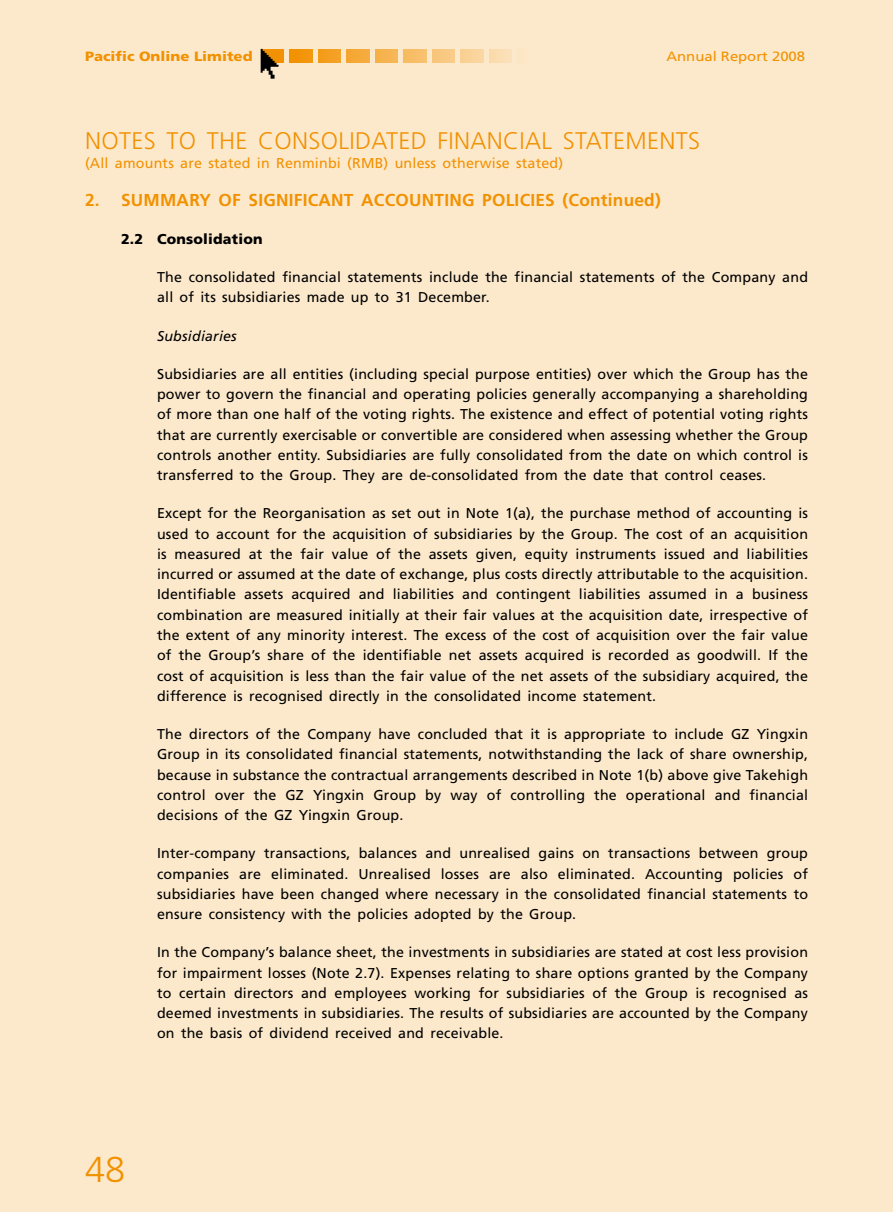
<style>
.page{position:relative;width:893px;height:1212px;background:#fce9cc}
.page>*{position:absolute;margin:0;border:0;box-sizing:border-box;transform-origin:0 0}
.t1{font:300 36px "Frutiger LT Std";color:#f29100}
.t2{font:300 24px "Frutiger LT Std";letter-spacing:.015em;color:#f29100}
.t3{font:700 17.25px "Frutiger LT Std";letter-spacing:.015em;color:#f29100}
.t4{font:14.25px/20.2px "Frutiger LT Std";letter-spacing:.015em;color:#000;text-align:justify}
.t5{font:14.25px "Frutiger LT Std";letter-spacing:.015em;color:#f29100}
.t6{font:900 14.25px "Frutiger LT Std";letter-spacing:.015em;color:#000}
.t7{font:italic 14.25px "Frutiger LT Std";letter-spacing:.015em;color:#000}
.t8{font:900 13.5px "Frutiger LT Std";color:#f29100;scale:1.1 1}
.t9{font:13.5px "Frutiger LT Std";color:#f29100;scale:1.1 1}
</style>
<div class="page">
<div style="left:261px;top:50px;width:23px;height:13px;background:#f29101"></div>
<div style="left:318px;top:50px;width:23px;height:13px;background:#f49f20"></div>
<div style="left:375px;top:50px;width:23px;height:13px;background:#f6b450"></div>
<div style="left:432px;top:50px;width:23px;height:13px;background:#f9c981"></div>
<div style="left:489px;top:50px;width:23px;height:13px;background:#fbdeb3"></div>
<div style="left:290px;top:50px;width:22px;height:13px;background:#f29407"></div>
<div style="left:347px;top:50px;width:22px;height:13px;background:#f5a938"></div>
<div style="left:404px;top:50px;width:22px;height:13px;background:#f7be68"></div>
<div style="left:461px;top:50px;width:22px;height:13px;background:#fad39a"></div>
<svg style="left:261px;top:49px;width:18px;height:30px"></svg>
<p class="t8" style="left:85px;top:49px;width:154px">Pacific Online Limited</p>
<p class="t9" style="left:666px;top:49px;width:128px">Annual Report 2008</p>
<h2 class="t2" style="left:85px;top:127px;width:616px">NOTES TO THE CONSOLIDATED FINANCIAL STATEMENTS</h2>
<p class="t5" style="left:85px;top:155px;width:480px">(All amounts are stated in Renminbi (RMB) unless otherwise stated)</p>
<p class="t3" style="left:85px;top:190px;width:577px">2. SUMMARY OF SIGNIFICANT ACCOUNTING POLICIES (CONTINUED)</p>
<p class="t6" style="left:121px;top:230px;width:143px">2.2 Consolidation</p>
<p class="t4" style="left:157px;top:267px;width:652px">The consolidated financial statements include the financial statements of the Company and all of its subsidiaries made up to 31 December.</p>
<p class="t7" style="left:157px;top:327px;width:81px">Subsidiaries</p>
<p class="t4" style="left:157px;top:364px;width:652px">Subsidiaries are all entities (including special purpose entities) over which the Group has the power to govern the financial and operating policies generally accompanying a shareholding of more than one half of the voting rights. The existence and effect of potential voting rights that are currently exercisable or convertible are considered when assessing whether the Group controls another entity. Subsidiaries are fully consolidated from the date on which control is transferred to the Group. They are de-consolidated from the date that control ceases.</p>
<p class="t4" style="left:157px;top:503px;width:652px">Except for the Reorganisation as set out in Note 1(a), the purchase method of accounting is used to account for the acquisition of subsidiaries by the Group. The cost of an acquisition is measured at the fair value of the assets given, equity instruments issued and liabilities incurred or assumed at the date of exchange, plus costs directly attributable to the acquisition.<br>Identifiable assets acquired and liabilities and contingent liabilities assumed in a business combination are measured initially at their fair values at the acquisition date, irrespective of the extent of any minority interest. The excess of the cost of acquisition over the fair value of the Group’s share of the identifiable net assets acquired is recorded as goodwill. If the cost of acquisition is less than the fair value of the net assets of the subsidiary acquired, the difference is recognised directly in the consolidated income statement.</p>
<p class="t4" style="left:157px;top:724px;width:652px">The directors of the Company have concluded that it is appropriate to include GZ Yingxin Group in its consolidated financial statements, notwithstanding the lack of share ownership, because in substance the contractual arrangements described in Note 1(b) above give Takehigh control over the GZ Yingxin Group by way of controlling the operational and financial decisions of the GZ Yingxin Group.</p>
<p class="t4" style="left:157px;top:843px;width:653px">Inter-company transactions, balances and unrealised gains on transactions between group companies are eliminated. Unrealised losses are also eliminated. Accounting policies of subsidiaries have been changed where necessary in the consolidated financial statements to ensure consistency with the policies adopted by the Group.</p>
<p class="t4" style="left:157px;top:942px;width:653px">In the Company’s balance sheet, the investments in subsidiaries are stated at cost less provision for impairment losses (Note 2.7). Expenses relating to share options granted by the Company to certain directors and employees working for subsidiaries of the Group is recognised as deemed investments in subsidiaries. The results of subsidiaries are accounted by the Company on the basis of dividend received and receivable.</p>
<h1 class="t1" style="left:85px;top:1149px;width:20px">48</h1>
</div>
